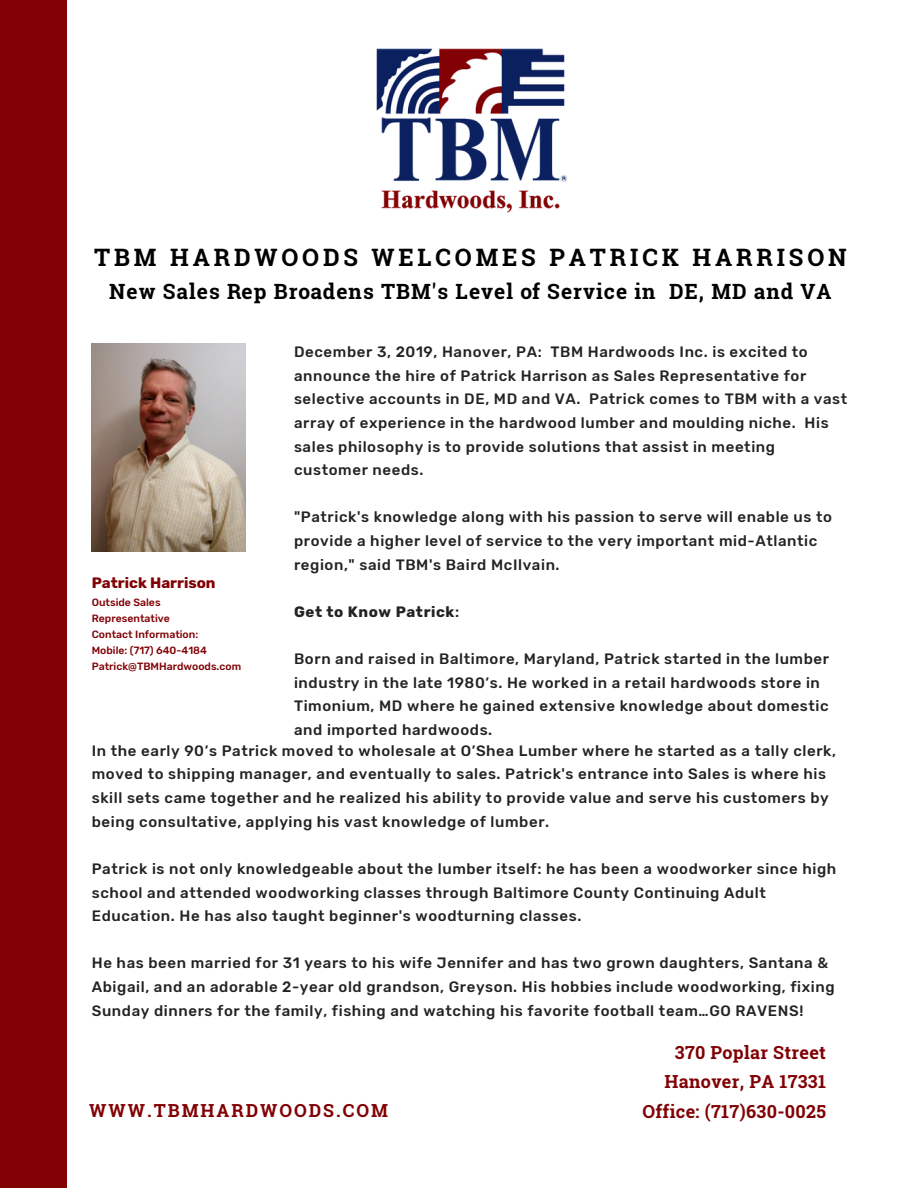
<style>
.page{position:relative;width:918px;height:1188px;background:#fff}
.page>*{position:absolute;margin:0;border:0;box-sizing:border-box;transform-origin:0 0}
.t1{font:700 24px "Roboto Slab";letter-spacing:.16em;color:#000}
.t2{font:700 21px "Roboto Slab";letter-spacing:.05em;color:#000}
.t3{font:700 18px/29.2px "Roboto Slab";letter-spacing:.02em;color:#810004;text-align:right}
.t4{font:700 18px "Roboto Slab";letter-spacing:.11em;color:#810004}
.t5{font:500 15px/23.7px "Rubik";letter-spacing:.04em;color:#222325}
.t6{font:700 15px "Rubik";letter-spacing:.04em;color:#222325}
.t7{font:700 15px "Rubik";color:#810004}
.t8{font:500 10.5px/16px "Rubik";color:#810004}
.s1{font-weight:500}
</style>
<div class="page">
<div style="left:0;top:0;width:67px;height:1188px;background:#810004"></div>
<img style="left:376px;top:48px;width:192px;height:165px">
<img style="left:92px;top:343px;width:154px;height:208px">
<h1 class="t1" style="left:94px;top:241px;width:754px">T BM H A R DWO O D S WE L C OM E S P A T R I C K H A R R I S O N</h1>
<h2 class="t2" style="left:109px;top:277px;width:724px">New Sales Rep Broadens TBM's Level of Service in DE, MD and VA</h2>
<p class="t7" style="left:92px;top:574px;width:125px">Patrick Harrison</p>
<p class="t8" style="left:92px;top:594px;width:151px">Outside Sales<br>Representative<br>Contact Information:<br>Mobile: (717) 640-4184<br>Patrick@TBMHardwoods.com</p>
<p class="t5" style="left:294px;top:340px;width:555px">December 3, 2019, Hanover, PA: TBM Hardwoods Inc. is excited to announce the hire of Patrick Harrison as Sales Representative for selective accounts in DE, MD and VA. Patrick comes to TBM with a vast array of experience in the hardwood lumber and moulding niche. His sales philosophy is to provide solutions that assist in meeting customer needs.</p>
<p class="t5" style="left:294px;top:505px;width:540px">"Patrick's knowledge along with his passion to serve will enable us to provide a higher level of service to the very important mid-Atlantic region," said TBM's Baird McIlvain.</p>
<p class="t6" style="left:294px;top:603px;width:167px">Get to Know Patrick<span class="s1">:</span></p>
<p class="t5" style="left:294px;top:647px;width:537px">Born and raised in Baltimore, Maryland, Patrick started in the lumber industry in the late 1980’s. He worked in a retail hardwoods store in Timonium, MD where he gained extensive knowledge about domestic and imported hardwoods.</p>
<p class="t5" style="left:92px;top:739px;width:746px">In the early 90’s Patrick moved to wholesale at O’Shea Lumber where he started as a tally clerk, moved to shipping manager, and eventually to sales. Patrick's entrance into Sales is where his skill sets came together and he realized his ability to provide value and serve his customers by being consultative, applying his vast knowledge of lumber.</p>
<p class="t5" style="left:92px;top:857px;width:746px">Patrick is not only knowledgeable about the lumber itself: he has been a woodworker since high school and attended woodworking classes through Baltimore County Continuing Adult<br>Education. He has also taught beginner's woodturning classes.</p>
<p class="t5" style="left:92px;top:951px;width:744px">He has been married for 31 years to his wife Jennifer and has two grown daughters, Santana &amp;<br>Abigail, and an adorable 2-year old grandson, Greyson. His hobbies include woodworking, fixing<br>Sunday dinners for the family, fishing and watching his favorite football team…GO RAVENS!</p>
<p class="t4" style="left:89px;top:1098px;width:300px">WWW.TBMHARDWOODS.COM</p>
<p class="t3" style="left:643px;top:1037px;width:185px">370 Poplar Street<br>Hanover, PA 17331<br>Office: (717)630-0025</p>
</div>
